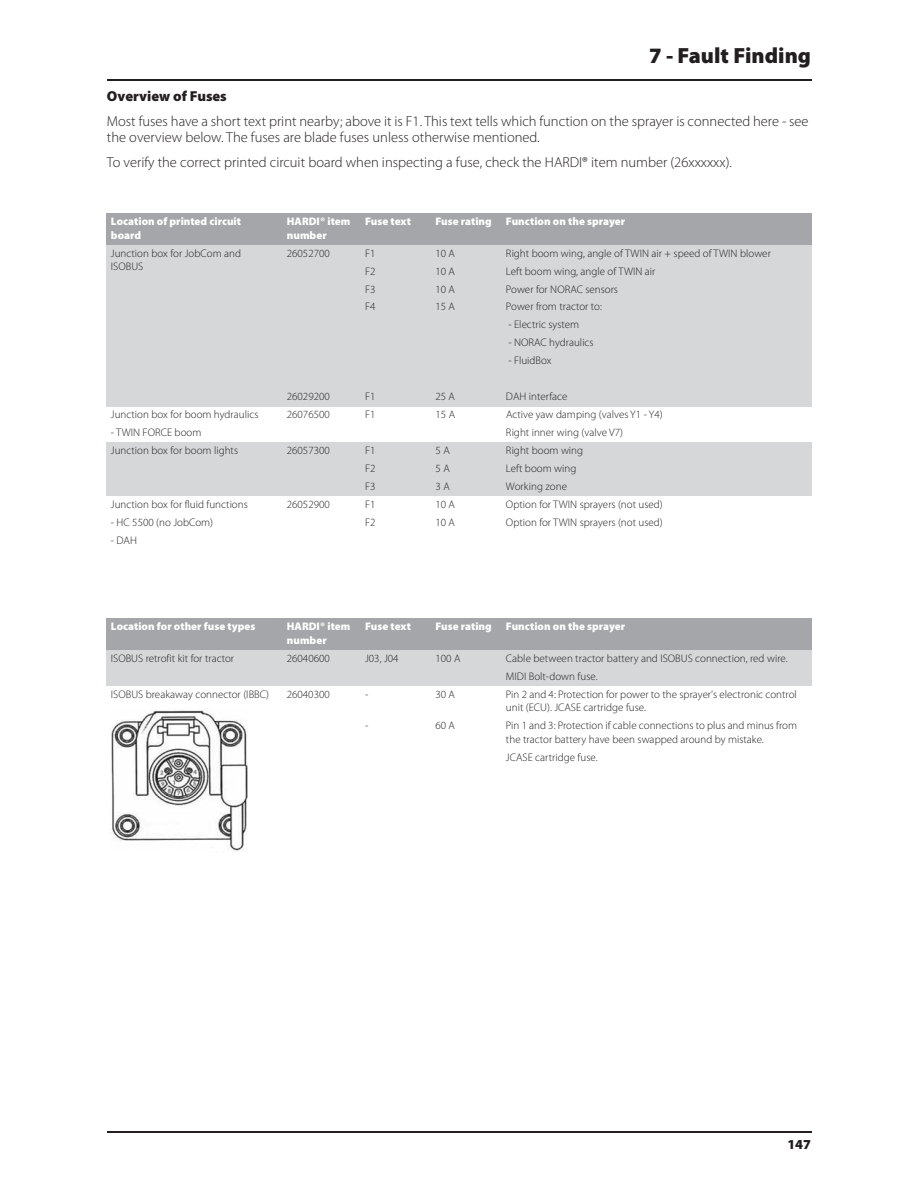
<style>
.page{position:relative;width:918px;height:1188px;background:#fff}
.page>*{position:absolute;margin:0;border:0;box-sizing:border-box;transform-origin:0 0}
.t1{font:900 22.05px "Myriad Pro";color:#231f20}
.t2{font:300 14.55px/16.5px "Myriad Pro";color:#231f20}
.t3{font:900 14.55px "Myriad Pro";color:#231f20}
.t4{font:900 13.8px "Myriad Pro";color:#231f20}
.t5{font:300 10.95px/18px "Myriad Pro";letter-spacing:.005em;color:#231f20}
.t6{font:900 10.95px/13.8px "Myriad Pro";color:#fff}
</style>
<div class="page">
<hr style="left:107px;top:79px;width:704px;height:1px;background:#231f20">
<hr style="left:107px;top:1131px;width:704px;height:2px;background:#231f20">
<div style="left:107px;top:213px;width:176px;height:32px;background:#a4a6a9"></div>
<div style="left:283px;top:213px;width:78px;height:32px;background:#a4a6a9"></div>
<div style="left:361px;top:213px;width:71px;height:32px;background:#a4a6a9"></div>
<div style="left:432px;top:213px;width:70px;height:32px;background:#a4a6a9"></div>
<div style="left:502px;top:213px;width:309px;height:32px;background:#a4a6a9"></div>
<div style="left:107px;top:245px;width:176px;height:162px;background:#d5d7d8"></div>
<div style="left:283px;top:245px;width:78px;height:162px;background:#d5d7d8"></div>
<div style="left:361px;top:245px;width:71px;height:162px;background:#d5d7d8"></div>
<div style="left:432px;top:245px;width:70px;height:162px;background:#d5d7d8"></div>
<div style="left:502px;top:245px;width:309px;height:162px;background:#d5d7d8"></div>
<div style="left:107px;top:443px;width:176px;height:53px;background:#d5d7d8"></div>
<div style="left:283px;top:443px;width:78px;height:53px;background:#d5d7d8"></div>
<div style="left:361px;top:443px;width:71px;height:53px;background:#d5d7d8"></div>
<div style="left:432px;top:443px;width:70px;height:53px;background:#d5d7d8"></div>
<div style="left:502px;top:443px;width:309px;height:53px;background:#d5d7d8"></div>
<div style="left:107px;top:618px;width:176px;height:32px;background:#a4a6a9"></div>
<div style="left:283px;top:618px;width:78px;height:32px;background:#a4a6a9"></div>
<div style="left:361px;top:618px;width:71px;height:32px;background:#a4a6a9"></div>
<div style="left:432px;top:618px;width:70px;height:32px;background:#a4a6a9"></div>
<div style="left:502px;top:618px;width:309px;height:32px;background:#a4a6a9"></div>
<div style="left:107px;top:650px;width:176px;height:36px;background:#d5d7d8"></div>
<div style="left:283px;top:650px;width:78px;height:36px;background:#d5d7d8"></div>
<div style="left:361px;top:650px;width:71px;height:36px;background:#d5d7d8"></div>
<div style="left:432px;top:650px;width:70px;height:36px;background:#d5d7d8"></div>
<div style="left:502px;top:650px;width:309px;height:36px;background:#d5d7d8"></div>
<img style="left:111px;top:710px;width:137px;height:142px">
<h1 class="t1" style="left:649px;top:47px;width:164px">7 - Fault Finding</h1>
<h2 class="t3" style="left:107px;top:91px;width:121px">Overview of Fuses</h2>
<h2 class="t2" style="left:107px;top:114px;width:703px">Most fuses have a short text print nearby; above it is F1. This text tells which function on the sprayer is connected here - see the overview below. The fuses are blade fuses unless otherwise mentioned.</h2>
<h2 class="t2" style="left:107px;top:155px;width:627px">To verify the correct printed circuit board when inspecting a fuse, check the HARDI® item number (26xxxxxx).</h2>
<p class="t6" style="left:111px;top:215px;width:132px">Location of printed circuit board</p>
<p class="t6" style="left:287px;top:215px;width:65px">HARDI® item number</p>
<p class="t6" style="left:365px;top:215px;width:47px">Fuse text</p>
<p class="t6" style="left:436px;top:215px;width:58px">Fuse rating</p>
<p class="t6" style="left:506px;top:215px;width:121px">Function on the sprayer</p>
<p class="t5" style="left:111px;top:247px;width:132px;line-height:13.8px">Junction box for JobCom and<br>ISOBUS</p>
<p class="t5" style="left:287px;top:245px;width:45px">26052700</p>
<p class="t5" style="left:506px;top:245px;width:266px">Right boom wing, angle of TWIN air + speed of TWIN blower Left boom wing, angle of TWIN air<br>Power for NORAC sensors<br>Power from tractor to:</p>
<p class="t5" style="left:508px;top:316px;width:72px">- Electric system</p>
<p class="t5" style="left:508px;top:334px;width:87px">- NORAC hydraulics</p>
<p class="t5" style="left:508px;top:352px;width:45px">- FluidBox</p>
<p class="t5" style="left:506px;top:388px;width:63px">DAH interface</p>
<p class="t5" style="left:365px;top:245px;width:12px;text-align:justify">F1<br>F2<br>F3<br>F4</p>
<p class="t5" style="left:436px;top:245px;width:21px;text-align:justify">10 A 10 A 10 A 15 A</p>
<p class="t5" style="left:365px;top:388px;width:12px">F1</p>
<p class="t5" style="left:436px;top:388px;width:21px">25 A</p>
<p class="t5" style="left:287px;top:388px;width:45px">26029200</p>
<p class="t5" style="left:111px;top:406px;width:149px">Junction box for boom hydraulics</p>
<p class="t5" style="left:111px;top:424px;width:92px">- TWIN FORCE boom</p>
<p class="t5" style="left:287px;top:406px;width:45px">26076500</p>
<p class="t5" style="left:365px;top:406px;width:12px">F1</p>
<p class="t5" style="left:436px;top:406px;width:21px">15 A</p>
<p class="t5" style="left:506px;top:406px;width:158px">Active yaw damping (valves Y1 - Y4)<br>Right inner wing (valve V7)</p>
<p class="t5" style="left:111px;top:442px;width:129px">Junction box for boom lights</p>
<p class="t5" style="left:287px;top:442px;width:45px">26057300</p>
<p class="t5" style="left:365px;top:442px;width:12px;text-align:justify">F1<br>F2<br>F3</p>
<p class="t5" style="left:436px;top:442px;width:16px;text-align:justify">5 A 5 A 3 A</p>
<p class="t5" style="left:506px;top:442px;width:79px">Right boom wing<br>Left boom wing<br>Working zone</p>
<p class="t5" style="left:111px;top:496px;width:138px">Junction box for fluid functions</p>
<p class="t5" style="left:111px;top:514px;width:104px">- HC 5500 (no JobCom)</p>
<p class="t5" style="left:111px;top:532px;width:28px">- DAH</p>
<p class="t5" style="left:287px;top:496px;width:45px">26052900</p>
<p class="t5" style="left:365px;top:496px;width:12px">F1<br>F2</p>
<p class="t5" style="left:436px;top:496px;width:21px">10 A<br>10 A</p>
<p class="t5" style="left:506px;top:496px;width:158px">Option for TWIN sprayers (not used)<br>Option for TWIN sprayers (not used)</p>
<p class="t6" style="left:111px;top:620px;width:146px">Location for other fuse types</p>
<p class="t6" style="left:287px;top:620px;width:65px">HARDI® item number</p>
<p class="t6" style="left:365px;top:620px;width:47px">Fuse text</p>
<p class="t6" style="left:436px;top:620px;width:58px">Fuse rating</p>
<p class="t6" style="left:506px;top:620px;width:121px">Function on the sprayer</p>
<p class="t5" style="left:111px;top:650px;width:125px">ISOBUS retrofit kit for tractor</p>
<p class="t5" style="left:287px;top:650px;width:45px">26040600</p>
<p class="t5" style="left:365px;top:650px;width:35px">J03, J04</p>
<p class="t5" style="left:436px;top:650px;width:26px">100 A</p>
<p class="t5" style="left:506px;top:650px;width:283px">Cable between tractor battery and ISOBUS connection, red wire.<br>MIDI Bolt-down fuse.</p>
<p class="t5" style="left:111px;top:686px;width:160px">ISOBUS breakaway connector (IBBC)</p>
<p class="t5" style="left:287px;top:686px;width:45px">26040300</p>
<p class="t5" style="left:365px;top:686px;width:5px">-</p>
<p class="t5" style="left:365px;top:717px;width:5px">-</p>
<p class="t5" style="left:506px;top:688px;width:292px;line-height:13.8px">Pin 2 and 4: Protection for power to the sprayer’s electronic control unit (ECU). JCASE cartridge fuse.</p>
<p class="t5" style="left:506px;top:720px;width:293px;line-height:13.8px">Pin 1 and 3: Protection if cable connections to plus and minus from the tractor battery have been swapped around by mistake.</p>
<p class="t5" style="left:506px;top:749px;width:93px">JCASE cartridge fuse.</p>
<p class="t5" style="left:436px;top:686px;width:21px">30 A</p>
<p class="t5" style="left:436px;top:717px;width:21px">60 A</p>
<p class="t4" style="left:787px;top:1139px;width:25px">147</p>
</div>
